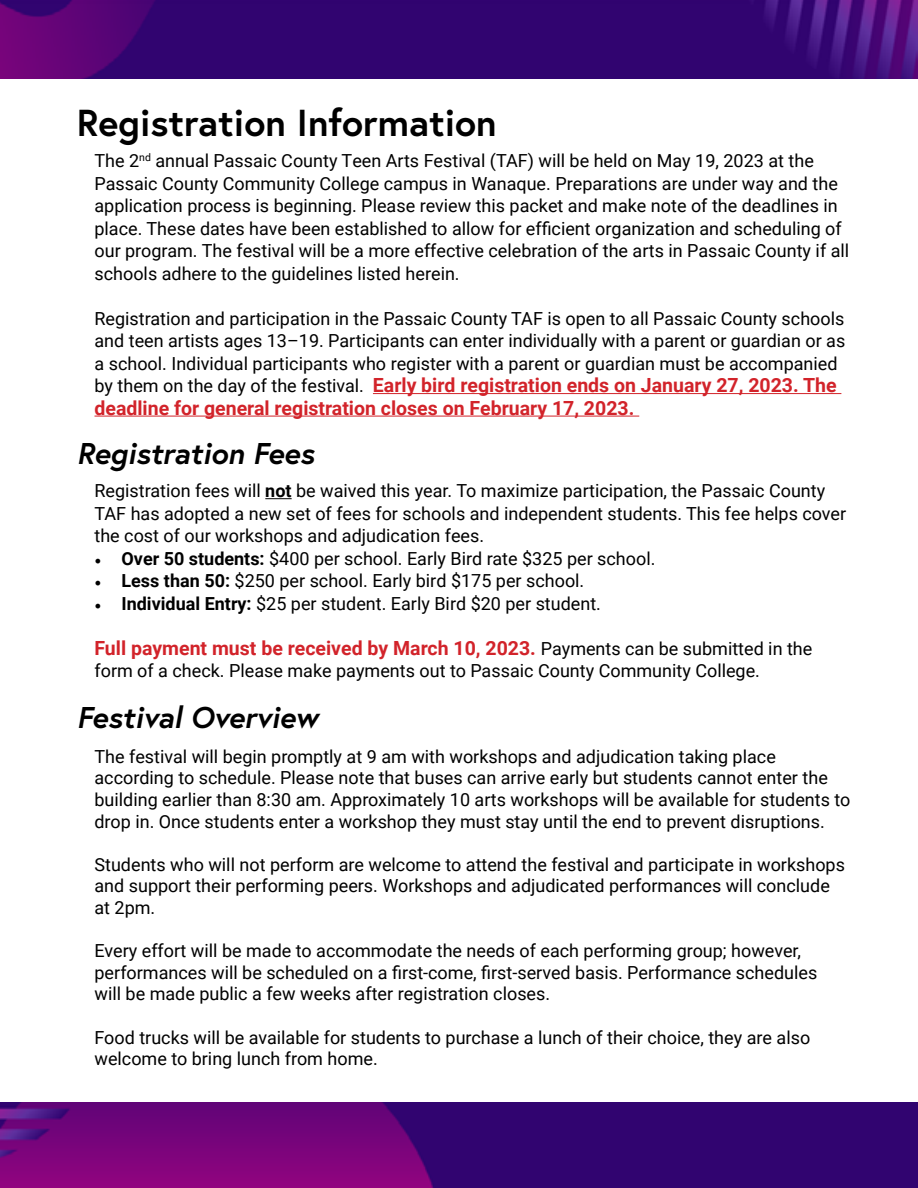
<style>
.page{position:relative;width:918px;height:1188px;background:#fff}
.page>*{position:absolute;margin:0;border:0;box-sizing:border-box;transform-origin:0 0}
.t1{font:700 37.5px "Europa";color:#000}
.t2{font:italic 700 30px "Europa";color:#000}
.t3{font:700 19.5px/22.5px "Roboto";color:#d2232a}
.t4{font:18px/22.5px "Roboto";color:#000}
.s1{font-weight:400;font-size:18px;color:#000}
.s2{font-weight:700}
.s3{font-family:"Minion Pro"}
</style>
<div class="page">
<hr style="left:373px;top:393px;width:468px;height:1px;background:#d2232a">
<hr style="left:94px;top:416px;width:545px;height:1px;background:#d2232a">
<svg style="left:265px;top:498px;width:27px;height:1px"></svg>
<img style="left:0;top:0;width:918px;height:79px">
<img style="left:0;top:1102px;width:918px;height:86px">
<h1 class="t1" style="left:77px;top:97px;width:422px">Registration Information</h1>
<p class="t4" style="left:94px;top:149px;width:756px">The 2<sup>nd</sup> annual Passaic County Teen Arts Festival (TAF) will be held on May 19, 2023 at the Passaic County Community College campus in Wanaque. Preparations are under way and the application process is beginning. Please review this packet and make note of the deadlines in place. These dates have been established to allow for efficient organization and scheduling of our program. The festival will be a more effective celebration of the arts in Passaic County if all schools adhere to the guidelines listed herein.</p>
<p class="t4" style="left:94px;top:306px;width:752px;text-align:justify">Registration and participation in the Passaic County TAF is open to all Passaic County schools and teen artists ages 13–19. Participants can enter individually with a parent or guardian or as a school. Individual participants who register with a parent or guardian must be accompanied</p>
<p class="t3" style="left:94px;top:373px;width:744px"><span class="s1">by them on the day of the festival.</span> Early bird registration ends on January 27, 2023. The deadline for general registration closes on February 17, 2023.</p>
<h2 class="t2" style="left:77px;top:432px;width:239px">Registration Fees</h2>
<p class="t4" style="left:94px;top:479px;width:753px">Registration fees will <span class="s2">not</span> be waived this year. To maximize participation, the Passaic County<br>TAF has adopted a new set of fees for schools and independent students. This fee helps cover the cost of our workshops and adjudication fees.</p>
<p class="t4" style="left:94px;top:547px;width:562px"><span class="s3">•</span> <span class="s2">Over 50 students:</span> $400 per school. Early Bird rate $325 per school.</p>
<p class="t4" style="left:94px;top:569px;width:491px"><span class="s3">•</span> <span class="s2">Less than 50:</span> $250 per school. Early bird $175 per school.</p>
<p class="t4" style="left:94px;top:592px;width:508px"><span class="s3">•</span> <span class="s2">Individual Entry:</span> $25 per student. Early Bird $20 per student.</p>
<p class="t3" style="left:94px;top:636px;width:719px">Full payment must be received by March 10, 2023. <span class="s1">Payments can be submitted in the</span></p>
<p class="t4" style="left:94px;top:659px;width:667px">form of a check. Please make payments out to Passaic County Community College.</p>
<h2 class="t2" style="left:77px;top:696px;width:243px">Festival Overview</h2>
<p class="t4" style="left:94px;top:745px;width:757px;line-height:21.6px">The festival will begin promptly at 9 am with workshops and adjudication taking place according to schedule. Please note that buses can arrive early but students cannot enter the building earlier than 8:30 am. Approximately 10 arts workshops will be available for students to drop in. Once students enter a workshop they must stay until the end to prevent disruptions.</p>
<p class="t4" style="left:94px;top:853px;width:752px;line-height:21.6px">Students who will not perform are welcome to attend the festival and participate in workshops and support their performing peers. Workshops and adjudicated performances will conclude at 2pm.</p>
<p class="t4" style="left:94px;top:939px;width:724px;line-height:21.6px">Every effort will be made to accommodate the needs of each performing group; however, performances will be scheduled on a first-come, first-served basis. Performance schedules will be made public a few weeks after registration closes.</p>
<p class="t4" style="left:94px;top:1026px;width:717px;line-height:21.6px">Food trucks will be available for students to purchase a lunch of their choice, they are also welcome to bring lunch from home.</p>
</div>
